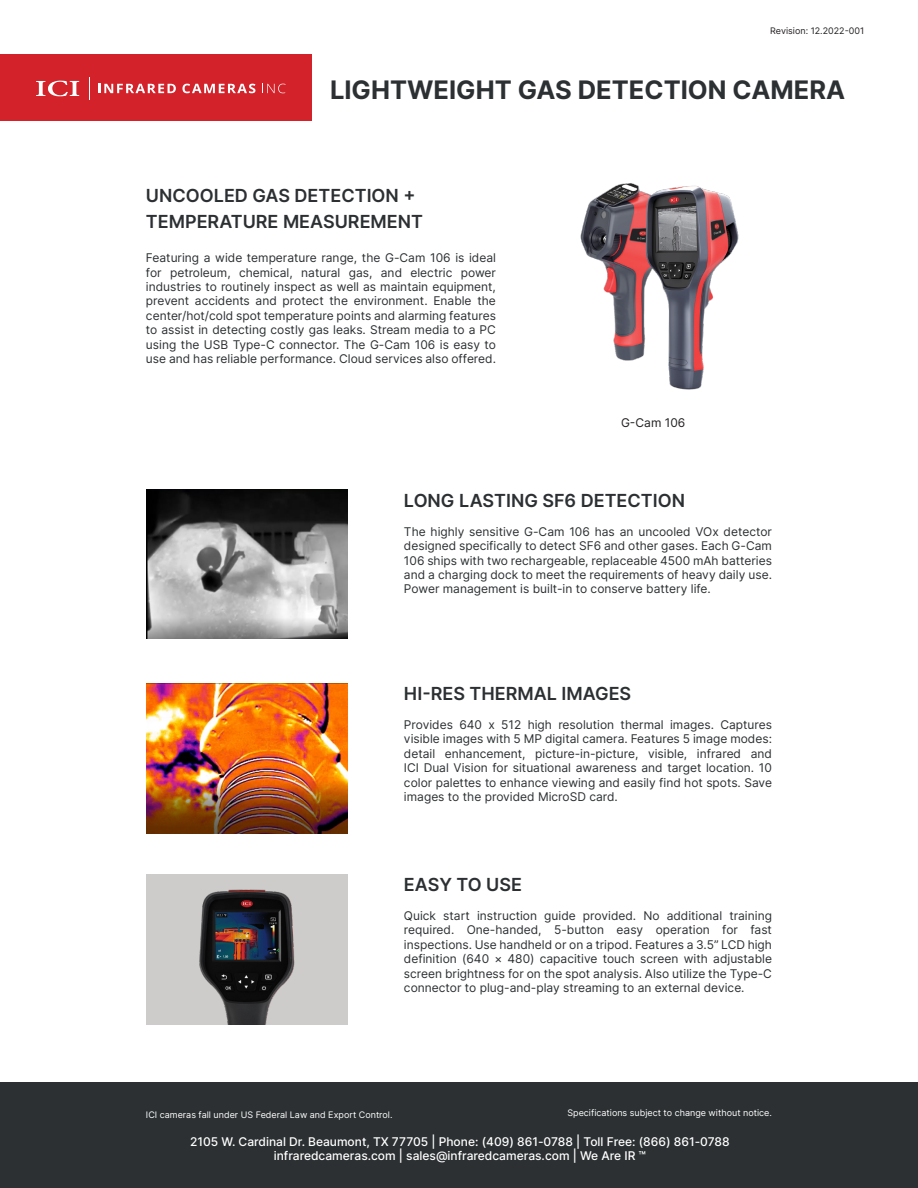
<style>
.page{position:relative;width:918px;height:1188px;background:#fff}
.page>*{position:absolute;margin:0;border:0;box-sizing:border-box;transform-origin:0 0}
.t1{font:700 25.5px "Inter";color:#2c3032}
.General_Info{font:600 18px "Inter";color:#2c3032}
.General_Info-2{font:12px/14.4px "Inter";color:#2c3032;text-align:justify}
.t2{font:500 12px "Inter";color:#fff}
.t3{font:12px "Inter";color:#231f20}
.General_Info-3{font:9px "Inter";color:#fff}
.t4{font:9px "Inter";color:#231f20}
</style>
<div class="page">
<div style="left:0;top:1083px;width:918px;height:105px;background:#2c3032"></div>
<img style="left:580px;top:183px;width:159px;height:207px">
<img style="left:146px;top:490px;width:202px;height:149px">
<img style="left:146px;top:683px;width:201px;height:151px">
<div style="left:146px;top:874px;width:201px;height:151px;background:#ceccca"></div>
<img style="left:199px;top:889px;width:96px;height:136px">
<div style="left:0;top:54px;width:312px;height:66px;background:#d3222a"></div>
<svg style="left:36px;top:80px;width:43px;height:16px"></svg>
<svg style="left:98px;top:84px;width:78px;height:9px"></svg>
<svg style="left:182px;top:84px;width:73px;height:9px"></svg>
<svg style="left:262px;top:84px;width:24px;height:9px"></svg>
<p class="t4" style="left:770px;top:25px;width:96px">Revision: 12.2022-001</p>
<p class="t1" style="left:330px;top:71px;width:517px">LIGHTWEIGHT GAS DETECTION CAMERA</p>
<p class="General_Info" style="left:146px;top:183px;width:271px">UNCOOLED GAS DETECTION +</p>
<p class="General_Info" style="left:146px;top:208px;width:279px">TEMPERATURE MEASUREMENT</p>
<p class="General_Info-2" style="left:146px;top:250px;width:352px">Featuring a wide temperature range, the G-Cam 106 is ideal for petroleum, chemical, natural gas, and electric power industries to routinely inspect as well as maintain equipment, prevent accidents and protect the environment. Enable the center/hot/cold spot temperature points and alarming features to assist in detecting costly gas leaks. Stream media to a PC using the USB Type-C connector. The G-Cam 106 is easy to use and has reliable performance. Cloud services also offered.</p>
<p class="t3" style="left:621px;top:414px;width:66px">G-Cam 106</p>
<p class="General_Info" style="left:404px;top:487px;width:283px">LONG LASTING SF6 DETECTION</p>
<p class="General_Info-2" style="left:404px;top:524px;width:370px">The highly sensitive G-Cam 106 has an uncooled VOx detector designed specifically to detect SF6 and other gases. Each G-Cam 106 ships with two rechargeable, replaceable 4500 mAh batteries and a charging dock to meet the requirements of heavy daily use.<br>Power management is built-in to conserve battery life.</p>
<p class="General_Info" style="left:404px;top:680px;width:229px">HI-RES THERMAL IMAGES</p>
<p class="General_Info-2" style="left:404px;top:717px;width:370px">Provides 640 x 512 high resolution thermal images. Captures visible images with 5 MP digital camera. Features 5 image modes: detail enhancement, picture-in-picture, visible, infrared and ICI Dual Vision for situational awareness and target location. 10 color palettes to enhance viewing and easily find hot spots. Save images to the provided MicroSD card.</p>
<p class="General_Info" style="left:404px;top:872px;width:120px">EASY TO USE</p>
<p class="General_Info-2" style="left:404px;top:908px;width:370px">Quick start instruction guide provided. No additional training required. One-handed, 5-button easy operation for fast inspections. Use handheld or on a tripod. Features a 3.5” LCD high definition (640 × 480) capacitive touch screen with adjustable screen brightness for on the spot analysis. Also utilize the Type-C connector to plug-and-play streaming to an external device.</p>
<p class="General_Info-3" style="left:146px;top:1109px;width:248px">ICI cameras fall under US Federal Law and Export Control.</p>
<p class="General_Info-3" style="left:567px;top:1106px;width:206px">Specifications subject to change without notice.</p>
<p class="t2" style="left:190px;top:1133px;width:541px">2105 W. Cardinal Dr. Beaumont, TX 77705 | Phone: (409) 861-0788 | Toll Free: (866) 861-0788</p>
<p class="t2" style="left:274px;top:1147px;width:374px">infraredcameras.com | sales@infraredcameras.com | We Are IR ™</p>
</div>
